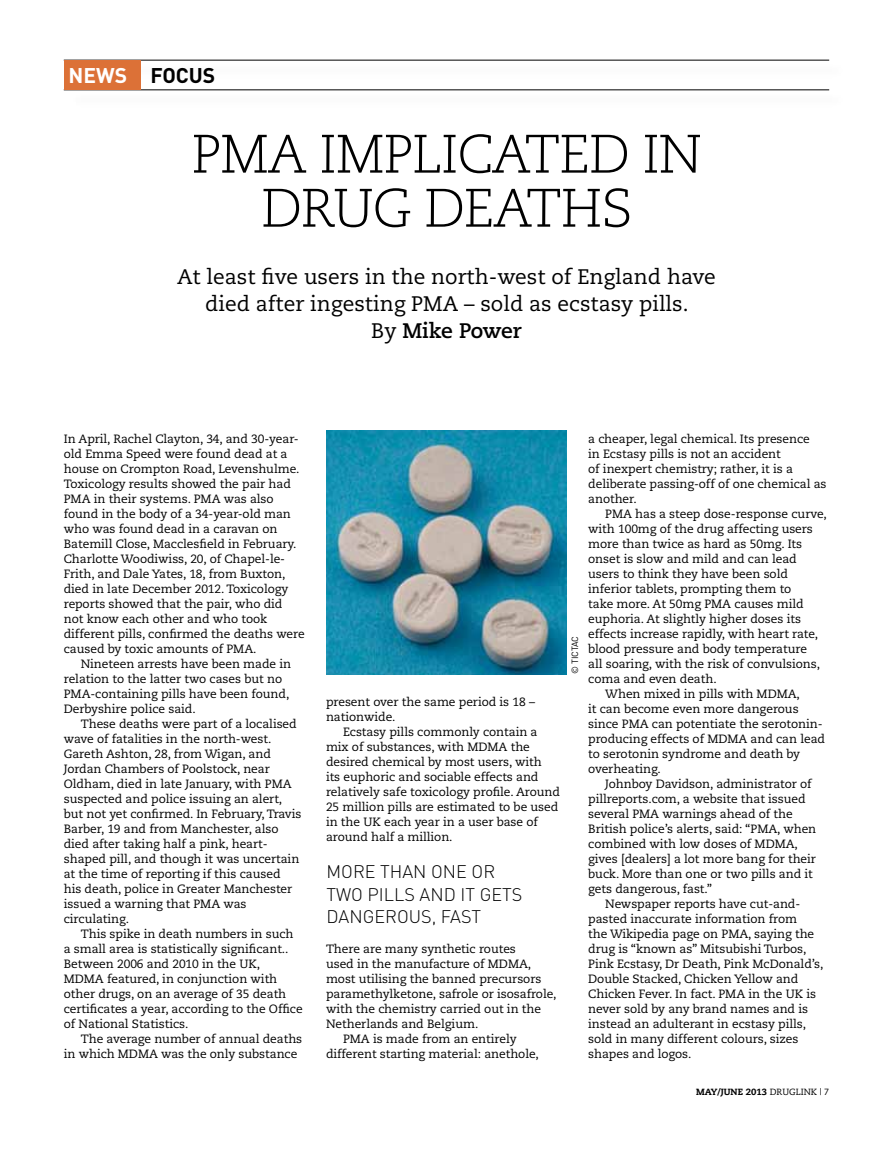
<style>
.page{position:relative;width:893px;height:1149px;background:#fff}
.page>*{position:absolute;margin:0;border:0;box-sizing:border-box;transform-origin:0 0}
.t1{font:300 54px/54px "Caecilia";letter-spacing:-.025em;color:#000;text-align:center}
.t2{font:21px/27px "Caecilia";color:#000;text-align:center}
.t3{font:700 21px "DIN";letter-spacing:-.005em;color:#000}
.t4{font:700 21px "DIN";color:#fff}
.t5{font:300 18px/22.5px "DIN";color:#000}
.t6{font:12px/15px "Caecilia";letter-spacing:-.005em;color:#000}
.t7{font:800 9px "Caecilia";color:#000}
.t8{font:9px "DIN";color:#000}
.s1{font-weight:700}
.s2{font-weight:400}
</style>
<div class="page">
<hr style="left:64px;top:60px;width:765px;height:1px;background:#000">
<hr style="left:64px;top:90px;width:765px;height:1px;background:#000">
<div style="left:64px;top:60px;width:76px;height:30px;background:#dc7137"></div>
<img style="left:326px;top:430px;width:241px;height:244px">
<h2 class="t4" style="left:69px;top:61px;width:60px">NEWS</h2>
<h2 class="t3" style="left:151px;top:61px;width:66px">FOCUS</h2>
<h1 class="t1" style="left:191px;top:128px;width:512px">PMA IMPLICATED IN<br>DRUG DEATHS</h1>
<h2 class="t2" style="left:177px;top:264px;width:540px">At least five users in the north-west of England have died after ingesting PMA – sold as ecstasy pills.<br>By <span class="s1">Mike Power</span></h2>
<p class="t6" style="left:64px;top:431px;width:242px">In April, Rachel Clayton, 34, and 30-year&shy;old Emma Speed were found dead at a house on Crompton Road, Levenshulme.<br>Toxicology results showed the pair had PMA in their systems. PMA was also found in the body of a 34-year-old man who was found dead in a caravan on Batemill Close, Macclesfield in February.<br>Charlotte Woodiwiss, 20, of Chapel-le-Frith, and Dale Yates, 18, from Buxton, died in late December 2012. Toxicology reports showed that the pair, who did not know each other and who took different pills, confirmed the deaths were caused by toxic amounts of PMA.</p>
<p class="t6" style="left:64px;top:656px;width:229px;text-indent:17px">Nineteen arrests have been made in relation to the latter two cases but no PMA-containing pills have been found, Derbyshire police said.</p>
<p class="t6" style="left:64px;top:716px;width:239px;text-indent:17px">These deaths were part of a localised wave of fatalities in the north-west.<br>Gareth Ashton, 28, from Wigan, and Jordan Chambers of Poolstock, near Oldham, died in late January, with PMA suspected and police issuing an alert, but not yet confirmed. In February, Travis Barber, 19 and from Manchester, also died after taking half a pink, heart&shy;shaped pill, and though it was uncertain at the time of reporting if this caused<br>his death, police in Greater Manchester issued a warning that PMA was circulating.</p>
<p class="t6" style="left:64px;top:926px;width:240px;text-indent:17px">This spike in death numbers in such a small area is statistically significant..<br>Between 2006 and 2010 in the UK, MDMA featured, in conjunction with other drugs, on an average of 35 death certificates a year, according to the Office of National Statistics.</p>
<p class="t6" style="left:64px;top:1031px;width:240px;text-indent:17px">The average number of annual deaths in which MDMA was the only substance</p>
<p class="t6" style="left:326px;top:694px;width:210px">present over the same period is 18 – nationwide.</p>
<p class="t6" style="left:326px;top:724px;width:236px;text-indent:17px">Ecstasy pills commonly contain a mix of substances, with MDMA the desired chemical by most users, with<br>its euphoric and sociable effects and relatively safe toxicology profile. Around 25 million pills are estimated to be used in the UK each year in a user base of around half a million.</p>
<h3 class="t5" style="left:327px;top:860px;width:197px">MORE THAN ONE OR<br>TWO PILLS AND IT GETS<br>DANGEROUS, FAST</h3>
<p class="t6" style="left:326px;top:941px;width:191px">There are many synthetic routes</p>
<p class="t6" style="left:326px;top:956px;width:207px">used in the manufacture of MDMA,</p>
<p class="t6" style="left:326px;top:971px;width:217px">most utilising the banned precursors</p>
<p class="t6" style="left:326px;top:986px;width:232px">paramethylketone, safrole or isosafrole,</p>
<p class="t6" style="left:326px;top:1001px;width:217px">with the chemistry carried out in the</p>
<p class="t6" style="left:326px;top:1016px;width:154px">Netherlands and Belgium.</p>
<p class="t6" style="left:343px;top:1031px;width:175px">PMA is made from an entirely</p>
<p class="t6" style="left:326px;top:1046px;width:214px">different starting material: anethole,</p>
<p class="t8" style="left:569px;top:674px;width:39px;rotate:-90deg">© tictac</p>
<p class="t6" style="left:588px;top:431px;width:240px">a cheaper, legal chemical. Its presence<br>in Ecstasy pills is not an accident<br>of inexpert chemistry; rather, it is a deliberate passing-off of one chemical as another.</p>
<p class="t6" style="left:605px;top:506px;width:223px">PMA has a steep dose-response curve,</p>
<p class="t6" style="left:588px;top:521px;width:226px">with 100mg of the drug affecting users</p>
<p class="t6" style="left:588px;top:536px;width:215px">more than twice as hard as 50mg. Its</p>
<p class="t6" style="left:588px;top:551px;width:210px">onset is slow and mild and can lead</p>
<p class="t6" style="left:588px;top:566px;width:201px">users to think they have been sold</p>
<p class="t6" style="left:588px;top:581px;width:205px">inferior tablets, prompting them to</p>
<p class="t6" style="left:588px;top:596px;width:217px">take more. At 50mg PMA causes mild</p>
<p class="t6" style="left:588px;top:611px;width:214px">euphoria. At slightly higher doses its</p>
<p class="t6" style="left:588px;top:626px;width:231px">effects increase rapidly, with heart rate,</p>
<p class="t6" style="left:588px;top:641px;width:220px">blood pressure and body temperature</p>
<p class="t6" style="left:588px;top:656px;width:233px">all soaring, with the risk of convulsions,</p>
<p class="t6" style="left:588px;top:671px;width:130px">coma and even death.</p>
<p class="t6" style="left:605px;top:686px;width:196px">When mixed in pills with MDMA,</p>
<p class="t6" style="left:588px;top:701px;width:212px">it can become even more dangerous</p>
<p class="t6" style="left:588px;top:716px;width:236px">since PMA can potentiate the serotonin-</p>
<p class="t6" style="left:588px;top:731px;width:238px">producing effects of MDMA and can lead</p>
<p class="t6" style="left:588px;top:746px;width:213px">to serotonin syndrome and death by</p>
<p class="t6" style="left:588px;top:761px;width:74px">overheating.</p>
<p class="t6" style="left:605px;top:776px;width:208px">Johnboy Davidson, administrator of</p>
<p class="t6" style="left:588px;top:791px;width:219px">pillreports.com, a website that issued</p>
<p class="t6" style="left:588px;top:806px;width:206px">several PMA warnings ahead of the</p>
<p class="t6" style="left:588px;top:821px;width:230px">British police’s alerts, said: “PMA, when</p>
<p class="t6" style="left:588px;top:836px;width:211px">combined with low doses of MDMA,</p>
<p class="t6" style="left:588px;top:851px;width:229px">gives [dealers] a lot more bang for their</p>
<p class="t6" style="left:588px;top:866px;width:226px">buck. More than one or two pills and it</p>
<p class="t6" style="left:588px;top:881px;width:126px">gets dangerous, fast.”</p>
<p class="t6" style="left:605px;top:896px;width:197px">Newspaper reports have cut-and-</p>
<p class="t6" style="left:588px;top:911px;width:210px">pasted inaccurate information from</p>
<p class="t6" style="left:588px;top:926px;width:228px">the Wikipedia page on PMA, saying the</p>
<p class="t6" style="left:588px;top:941px;width:220px">drug is “known as” Mitsubishi Turbos,</p>
<p class="t6" style="left:588px;top:956px;width:237px">Pink Ecstasy, Dr Death, Pink McDonald’s,</p>
<p class="t6" style="left:588px;top:971px;width:212px">Double Stacked, Chicken Yellow and</p>
<p class="t6" style="left:588px;top:986px;width:229px">Chicken Fever. In fact. PMA in the UK is</p>
<p class="t6" style="left:588px;top:1001px;width:221px">never sold by any brand names and is</p>
<p class="t6" style="left:588px;top:1016px;width:219px">instead an adulterant in ecstasy pills,</p>
<p class="t6" style="left:588px;top:1031px;width:212px">sold in many different colours, sizes</p>
<p class="t6" style="left:588px;top:1046px;width:105px">shapes and logos.</p>
<p class="t7" style="left:696px;top:1085px;width:134px">MAY/JUNE 2013 <span class="s2">Druglink | 7</span></p>
</div>
